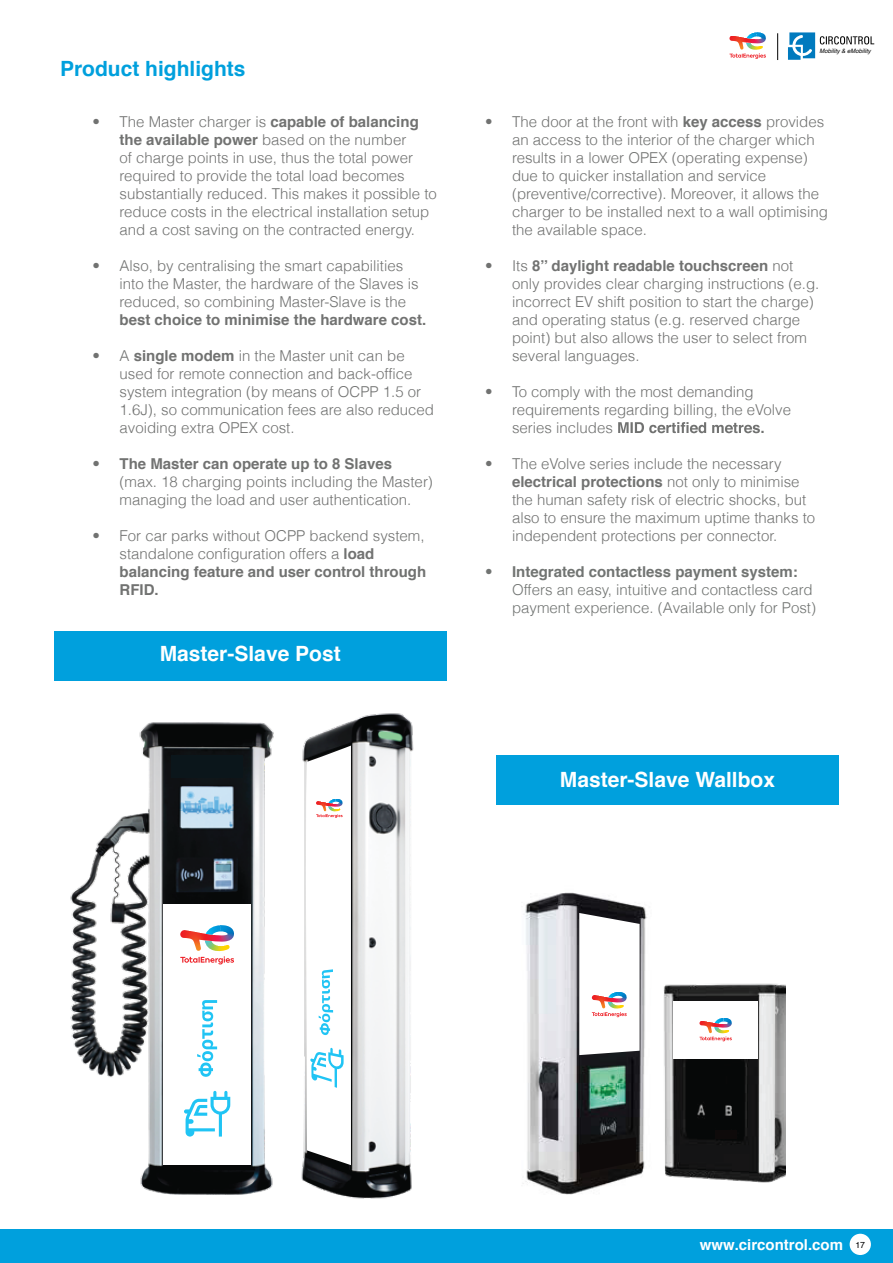
<style>
.page{position:relative;width:893px;height:1263px;background:#fff}
.page>*{position:absolute;margin:0;border:0;box-sizing:border-box;transform-origin:0 0}
.t1{font:700 21px "Helvetica";color:#fff}
.t2{font:700 21px "Helvetica";color:#00a0dd}
.t3{font:300 15px/18px "Helvetica";color:#717271}
.t4{font:300 15px/18px "Helvetica";color:#717472}
.t5{font:700 15px "Helvetica";color:#717271}
.t6{font:700 15px "Helvetica";color:#fff}
.t7{font:8.7px "Helvetica";color:#010101}
.t8{font:italic 6px "Helvetica";color:#010101}
.s1{font-weight:700}
</style>
<div class="page">
<div style="left:0;top:1229px;width:893px;height:34px;background:#00a0dd"></div>
<div style="left:850px;top:1234px;width:21px;height:21px;background:#fff;border-radius:50%"></div>
<svg style="left:618px;top:422px;width:146px;height:11px"></svg>
<img style="left:70px;top:713px;width:344px;height:486px">
<img style="left:523px;top:892px;width:124px;height:303px">
<div style="left:54px;top:631px;width:392px;height:50px;background:#00a0dd"></div>
<div style="left:496px;top:755px;width:343px;height:50px;background:#00a0dd"></div>
<img style="left:639px;top:921px;width:147px;height:274px">
<div style="left:171px;top:755px;width:72px;height:23px;background:#0b161b"></div>
<div style="left:579px;top:1137px;width:57px;height:36px;background:#0e0a0a"></div>
<div style="left:715px;top:1130px;width:22px;height:9px;background:#0e0a0a"></div>
<div style="left:163px;top:904px;width:87px;height:261px;background:#fff"></div>
<svg style="left:180px;top:925px;width:54px;height:39px"></svg>
<svg style="left:206px;top:925px;width:17px;height:10px"></svg>
<div style="left:673px;top:1001px;width:85px;height:57px;background:#fff"></div>
<svg style="left:699px;top:1018px;width:33px;height:23px"></svg>
<svg style="left:579px;top:913px;width:61px;height:142px"></svg>
<svg style="left:184px;top:1091px;width:46px;height:45px"></svg>
<svg style="left:197px;top:1000px;width:20px;height:77px"></svg>
<svg style="left:305px;top:745px;width:46px;height:420px"></svg>
<svg style="left:729px;top:32px;width:37px;height:27px"></svg>
<svg style="left:788px;top:32px;width:86px;height:28px"></svg>
<svg style="left:777px;top:33px;width:1px;height:27px"></svg>
<h1 class="t2" style="left:60px;top:52px;width:187px">Product highlights</h1>
<p class="t3" style="left:120px;top:112px;width:319px;text-indent:-27px">• The Master charger is <span class="s1">capable of balancing the available power</span> based on the number<br>of charge points in use, thus the total power required to provide the total load becomes substantially reduced. This makes it possible to reduce costs in the electrical installation setup and a cost saving on the contracted energy.</p>
<p class="t3" style="left:120px;top:256px;width:301px;text-indent:-27px">• Also, by centralising the smart capabilities into the Master, the hardware of the Slaves is reduced, so combining Master-Slave is the</p>
<p class="t5" style="left:120px;top:308px;width:308px">best choice to minimise the hardware cost.</p>
<p class="t3" style="left:120px;top:346px;width:316px;text-indent:-27px">• A <span class="s1">single modem</span> in the Master unit can be used for remote connection and back-office system integration (by means of OCPP 1.5 or 1.6J), so communication fees are also reduced avoiding extra OPEX cost.</p>
<p class="t3" style="left:120px;top:454px;width:315px;text-indent:-27px">• <span class="s1">The Master can operate up to 8 Slaves </span>(max. 18 charging points including the Master) managing the load and user authentication.</p>
<p class="t3" style="left:120px;top:526px;width:308px;text-indent:-27px">• For car parks without OCPP backend system, standalone configuration offers a <span class="s1">load balancing feature and user control through RFID.</span></p>
<h1 class="t1" style="left:160px;top:636px;width:182px">Master-Slave Post</h1>
<p class="t8" style="left:819px;top:46px;width:53px">Mobility &amp; eMobility</p>
<p class="t3" style="left:512px;top:112px;width:317px;text-indent:-27px">• The door at the front with <span class="s1">key access</span> provides an access to the interior of the charger which results in a lower OPEX (operating expense) due to quicker installation and service (preventive/corrective). Moreover, it allows the charger to be installed next to a wall optimising the available space.</p>
<p class="t3" style="left:512px;top:256px;width:309px;text-indent:-27px">• Its <span class="s1">8’’ daylight readable touchscreen</span> not only provides clear charging instructions (e.g. incorrect EV shift position to start the charge) and operating status (e.g. reserved charge point) but also allows the user to select from several languages.</p>
<p class="t3" style="left:512px;top:382px;width:281px;text-indent:-27px">• To comply with the most demanding requirements regarding billing, the eVolve series includes</p>
<p class="t3" style="left:512px;top:454px;width:305px;text-indent:-27px">• The eVolve series include the necessary <span class="s1">electrical protections</span> not only to minimise the human safety risk of electric shocks, but also to ensure the maximum uptime thanks to independent protections per connector.</p>
<p class="t4" style="left:512px;top:562px;width:305px;text-indent:-27px">• <span class="s1">Integrated contactless payment system:<br></span>Offers an easy, intuitive and contactless card payment experience. (Available only for Post)</p>
<h1 class="t1" style="left:560px;top:762px;width:217px">Master-Slave Wallbox</h1>
<p class="t6" style="left:700px;top:1232px;width:145px">www.circontrol.com</p>
<p class="t7" style="left:855px;top:1238px;width:11px">17</p>
</div>
